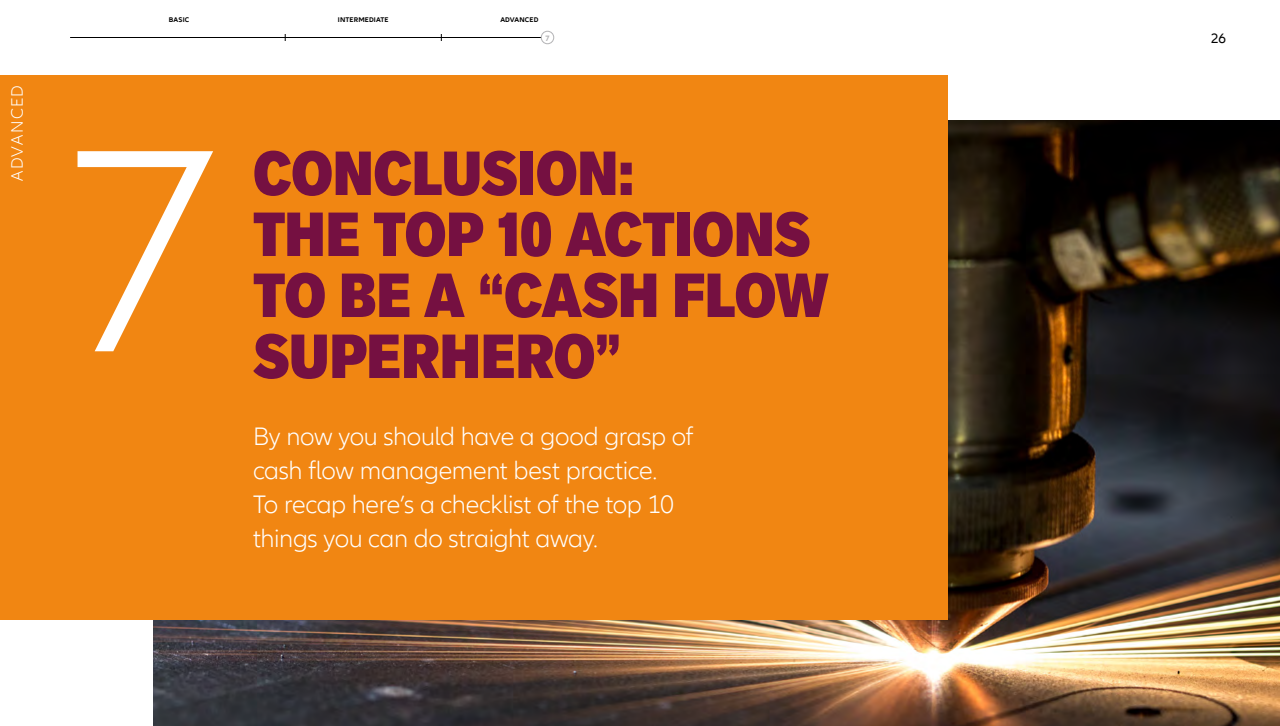
<style>
.page{position:relative;width:1280px;height:726px;background:#fff}
.page>*{position:absolute;margin:0;border:0;box-sizing:border-box;transform-origin:0 0}
.t1{font:300 300px "Allianz Neo";color:#fff}
.t2{font:900 condensed 61px/61px "Applied Sans Pro";letter-spacing:-.01em;color:#751041}
.t3{font:300 26px/34px "Allianz Neo";letter-spacing:-.015em;color:#fff}
.t4{font:300 17px "Allianz Neo";letter-spacing:.08em;color:#fff}
.t5{font:14px "Allianz Neo";color:#000}
.t6{font:700 8px "Allianz Neo";color:#b3b3b5}
.t7{font:700 7px "Allianz Neo";letter-spacing:.02em;color:#000}
</style>
<div class="page">
<hr style="left:70px;top:37px;width:477px;height:1px;background:#000">
<img style="left:153px;top:120px;width:1127px;height:606px">
<div style="left:0;top:76px;width:948px;height:544px;background:#f18612"></div>
<div style="left:541px;top:31px;width:13px;height:13px;background:#fff;border-radius:50%"></div>
<div style="left:541px;top:31px;width:13px;height:13px;border:1px solid #b3b3b5;border-radius:50%"></div>
<p class="t4" style="left:8px;top:181px;width:98px;rotate:-90deg">ADVANCED</p>
<p class="t7" style="left:169px;top:16px;width:22px">BASIC</p>
<p class="t7" style="left:338px;top:16px;width:52px">INTERMEDIATE</p>
<p class="t7" style="left:500px;top:16px;width:39px">ADVANCED</p>
<p class="t6" style="left:545px;top:33px;width:6px">7</p>
<p class="t5" style="left:1211px;top:30px;width:16px">26</p>
<h1 class="t1" style="left:72px;top:82px;width:144px">7</h1>
<h2 class="t2" style="left:253px;top:142px;width:577px">CONCLUSION:<br>THE TOP 10 ACTIONS<br>TO BE A “CASH FLOW<br>SUPERHERO”</h2>
<p class="t3" style="left:253px;top:420px;width:442px">By now you should have a good grasp of cash flow management best practice.<br>To recap here’s a checklist of the top 10 things you can do straight away.</p>
</div>
